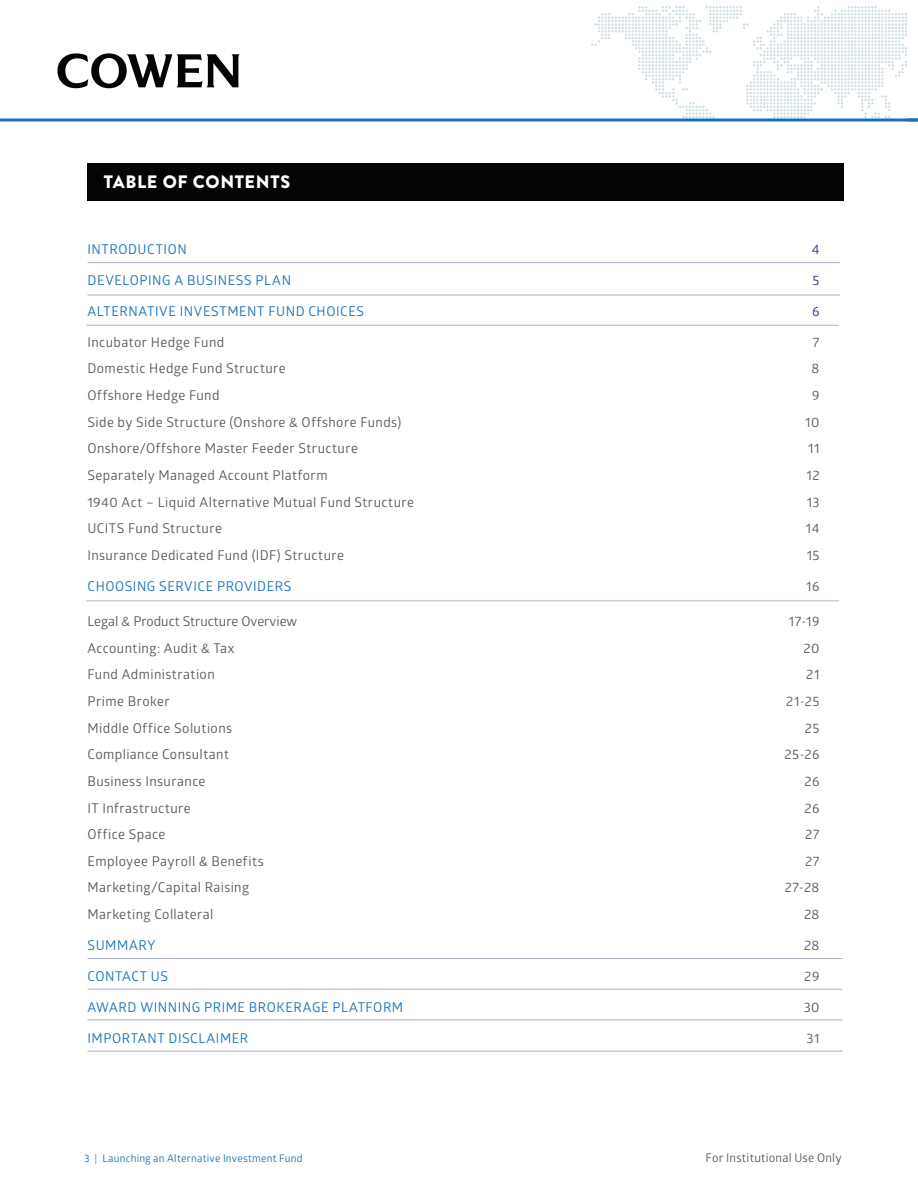
<style>
.page{position:relative;width:918px;height:1188px;background:#fff}
.page>*{position:absolute;margin:0;border:0;box-sizing:border-box;transform-origin:0 0}
.t1{font:900 18px "Brandon Grotesque";letter-spacing:.035em;color:#fff}
.Body_copy{font:13.5px "Glober";letter-spacing:.03em;color:#58595b}
.Body_copy-2{font:13.5px "Glober";letter-spacing:.04em;color:#1870b9}
.Body_copy-3{font:13.5px "Glober";color:#58595b}
.Body_copy-4{font:13.5px "Glober";color:#29358a}
.t2{font:12px "Glober";letter-spacing:.015em;color:#57585a}
.t3{font:10.5px "Glober";letter-spacing:.02em;color:#1870b9}
.s1{color:#698ec9}
</style>
<div class="page">
<svg style="left:57px;top:53px;width:183px;height:35px"></svg>
<svg style="left:0;top:118px;width:918px;height:4px;background:#5897cc"></svg>
<svg style="left:591px;top:6px;width:327px;height:115px"></svg>
<div style="left:87px;top:163px;width:756px;height:38px;background:#040503"></div>
<hr style="left:88px;top:262px;width:752px;height:1px;background:#29358a">
<hr style="left:87px;top:295px;width:753px;height:1px;background:#29358a">
<hr style="left:86px;top:325px;width:753px;height:1px;background:#29358a">
<hr style="left:86px;top:601px;width:753px;height:1px;background:#29358a">
<hr style="left:87px;top:958px;width:755px;height:1px;background:#29358a">
<hr style="left:87px;top:989px;width:755px;height:1px;background:#29358a">
<hr style="left:87px;top:1020px;width:755px;height:1px;background:#29358a">
<hr style="left:87px;top:1051px;width:755px;height:1px;background:#29358a">
<p class="t1" style="left:104px;top:169px;width:188px">TABLE OF CONTENTS</p>
<p class="Body_copy-2" style="left:88px;top:240px;width:101px">INTRODUCTION</p>
<p class="Body_copy-4" style="left:812px;top:240px;width:9px">4</p>
<p class="Body_copy-2" style="left:88px;top:271px;width:205px">DEVELOPING A BUSINESS PLAN</p>
<p class="Body_copy-4" style="left:812px;top:271px;width:9px">5</p>
<p class="Body_copy-2" style="left:88px;top:302px;width:278px">ALTERNATIVE INVESTMENT FUND CHOICES</p>
<p class="Body_copy-4" style="left:812px;top:302px;width:9px">6</p>
<p class="Body_copy" style="left:87px;top:332px;width:138px">Incubator Hedge Fund</p>
<p class="Body_copy" style="left:813px;top:332px;width:8px">7</p>
<p class="Body_copy" style="left:87px;top:359px;width:200px">Domestic Hedge Fund Structure</p>
<p class="Body_copy" style="left:812px;top:359px;width:9px">8</p>
<p class="Body_copy" style="left:87px;top:386px;width:134px">Offshore Hedge Fund</p>
<p class="Body_copy" style="left:812px;top:386px;width:9px">9</p>
<p class="Body_copy" style="left:87px;top:412px;width:315px">Side by Side Structure (Onshore &amp; Offshore Funds)</p>
<p class="Body_copy" style="left:805px;top:412px;width:16px">10</p>
<p class="Body_copy" style="left:87px;top:439px;width:272px">Onshore/Offshore Master Feeder Structure</p>
<p class="Body_copy" style="left:808px;top:439px;width:13px">11</p>
<p class="Body_copy" style="left:87px;top:466px;width:242px">Separately Managed Account Platform</p>
<p class="Body_copy" style="left:807px;top:466px;width:14px">12</p>
<p class="Body_copy" style="left:87px;top:492px;width:328px">1940 Act – Liquid Alternative Mutual Fund Structure</p>
<p class="Body_copy" style="left:807px;top:492px;width:14px">13</p>
<p class="Body_copy" style="left:87px;top:519px;width:136px">UCITS Fund Structure</p>
<p class="Body_copy" style="left:806px;top:519px;width:15px">14</p>
<p class="Body_copy" style="left:87px;top:546px;width:258px">Insurance Dedicated Fund (IDF) Structure</p>
<p class="Body_copy" style="left:807px;top:546px;width:14px">15</p>
<p class="Body_copy-2" style="left:88px;top:577px;width:206px">CHOOSING SERVICE PROVIDERS</p>
<p class="Body_copy" style="left:806px;top:577px;width:15px">16</p>
<p class="Body_copy-3" style="left:87px;top:612px;width:211px">Legal &amp; Product Structure Overview</p>
<p class="Body_copy" style="left:789px;top:612px;width:32px">17-19</p>
<p class="Body_copy" style="left:87px;top:638px;width:149px">Accounting: Audit &amp; Tax</p>
<p class="Body_copy" style="left:804px;top:638px;width:17px">20</p>
<p class="Body_copy" style="left:87px;top:665px;width:129px">Fund Administration</p>
<p class="Body_copy" style="left:806px;top:665px;width:15px">21</p>
<p class="Body_copy" style="left:87px;top:692px;width:84px">Prime Broker</p>
<p class="Body_copy" style="left:786px;top:692px;width:35px">21-25</p>
<p class="Body_copy" style="left:87px;top:718px;width:146px">Middle Office Solutions</p>
<p class="Body_copy" style="left:805px;top:718px;width:16px">25</p>
<p class="Body_copy" style="left:87px;top:745px;width:143px">Compliance Consultant</p>
<p class="Body_copy" style="left:785px;top:745px;width:36px">25-26</p>
<p class="Body_copy" style="left:87px;top:772px;width:120px">Business Insurance</p>
<p class="Body_copy" style="left:805px;top:772px;width:16px">26</p>
<p class="Body_copy" style="left:87px;top:798px;width:105px">IT Infrastructure</p>
<p class="Body_copy" style="left:805px;top:798px;width:16px">26</p>
<p class="Body_copy" style="left:87px;top:825px;width:79px">Office Space</p>
<p class="Body_copy" style="left:805px;top:825px;width:16px">27</p>
<p class="Body_copy" style="left:87px;top:852px;width:178px">Employee Payroll &amp; Benefits</p>
<p class="Body_copy" style="left:805px;top:852px;width:16px">27</p>
<p class="Body_copy" style="left:87px;top:878px;width:163px">Marketing/Capital Raising</p>
<p class="Body_copy" style="left:785px;top:878px;width:36px">27-28</p>
<p class="Body_copy" style="left:87px;top:905px;width:128px">Marketing Collateral</p>
<p class="Body_copy" style="left:804px;top:905px;width:17px">28</p>
<p class="Body_copy-2" style="left:88px;top:936px;width:70px">SUMMARY</p>
<p class="Body_copy" style="left:804px;top:936px;width:17px">28</p>
<p class="Body_copy-2" style="left:88px;top:967px;width:82px">CONTACT US</p>
<p class="Body_copy" style="left:804px;top:967px;width:17px">29</p>
<p class="Body_copy-2" style="left:88px;top:998px;width:317px">AWARD WINNING PRIME BROKERAGE PLATFORM</p>
<p class="Body_copy" style="left:804px;top:998px;width:17px">30</p>
<p class="Body_copy-2" style="left:88px;top:1029px;width:162px">IMPORTANT DISCLAIMER</p>
<p class="Body_copy" style="left:806px;top:1029px;width:14px">31</p>
<p class="t3" style="left:84px;top:1151px;width:220px">3 <span class="s1">|</span> Launching an Alternative Investment Fund</p>
<p class="t2" style="left:706px;top:1149px;width:138px">For Institutional Use Only</p>
</div>
